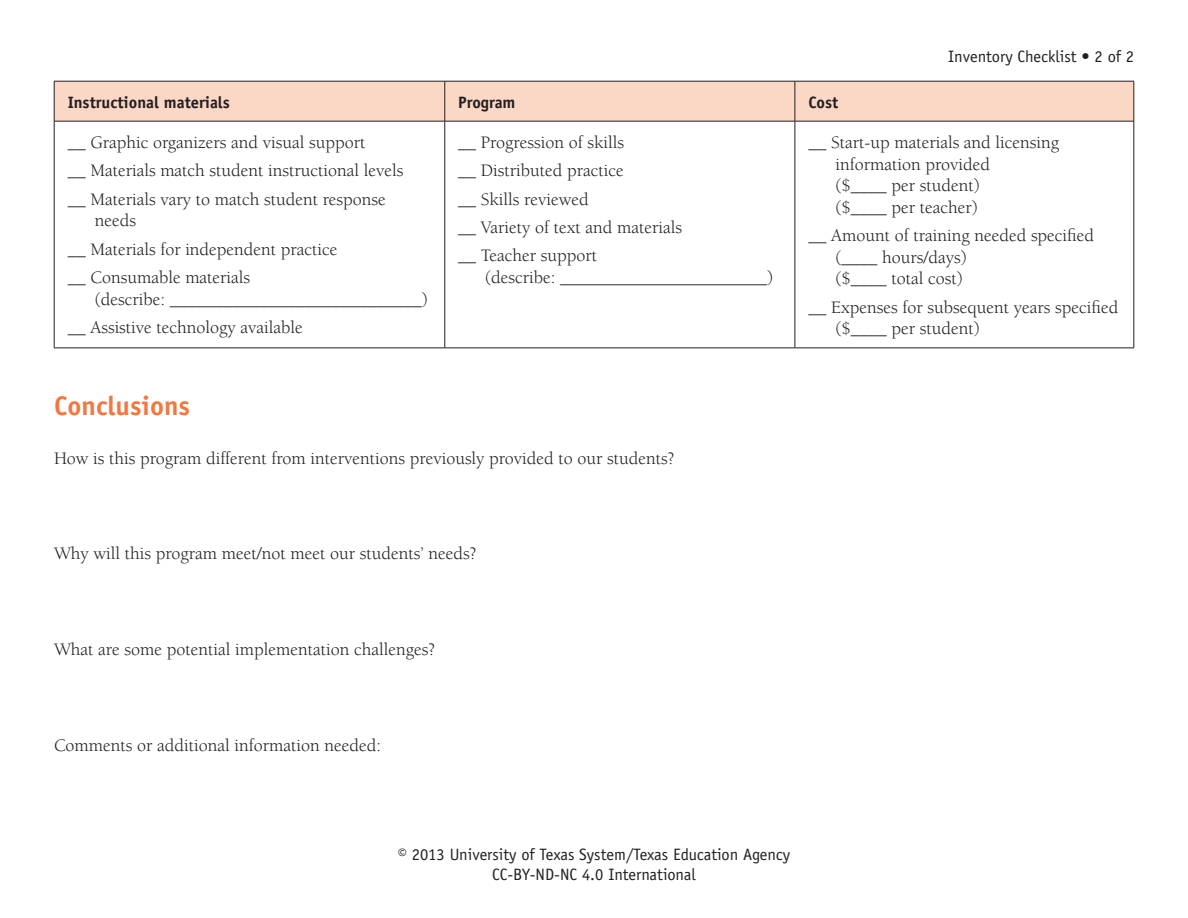
<style>
.page{position:relative;width:1188px;height:918px;background:#fff}
.page>*{position:absolute;margin:0;border:0;box-sizing:border-box;transform-origin:0 0}
.t1{font:700 27px "Officina Sans";color:#f27842}
.t2{font:18px/28.3px "Berkeley";color:#231f20}
.t3{font:16.5px/19.8px "Officina Sans";color:#231f20;text-align:center}
.t4{font:700 16.5px "Officina Sans";color:#231f20}
</style>
<div class="page">
<div style="left:55px;top:82px;width:1079px;height:39px;background:#fbd7c6"></div>
<hr style="left:54px;top:81px;width:391px;height:1px;background:#231f20">
<hr style="left:54px;top:81px;width:1px;height:40px;background:#231f20">
<hr style="left:445px;top:81px;width:350px;height:1px;background:#231f20">
<hr style="left:445px;top:81px;width:1px;height:40px;background:#231f20">
<hr style="left:795px;top:81px;width:339px;height:1px;background:#231f20">
<hr style="left:795px;top:81px;width:1px;height:40px;background:#231f20">
<hr style="left:1134px;top:81px;width:1px;height:40px;background:#231f20">
<hr style="left:54px;top:121px;width:391px;height:1px;background:#231f20">
<hr style="left:54px;top:121px;width:1px;height:227px;background:#231f20">
<hr style="left:445px;top:121px;width:350px;height:1px;background:#231f20">
<hr style="left:445px;top:121px;width:1px;height:227px;background:#231f20">
<hr style="left:795px;top:121px;width:339px;height:1px;background:#231f20">
<hr style="left:795px;top:121px;width:1px;height:227px;background:#231f20">
<hr style="left:1134px;top:121px;width:1px;height:227px;background:#231f20">
<hr style="left:54px;top:348px;width:391px;height:1px;background:#231f20">
<hr style="left:445px;top:348px;width:350px;height:1px;background:#231f20">
<hr style="left:795px;top:348px;width:339px;height:1px;background:#231f20">
<p class="t3" style="left:948px;top:48px;width:187px">Inventory Checklist • 2 of 2</p>
<p class="t4" style="left:68px;top:95px;width:164px">Instructional materials</p>
<p class="t4" style="left:458px;top:95px;width:59px">Program</p>
<p class="t4" style="left:808px;top:95px;width:31px">Cost</p>
<p class="t2" style="left:68px;top:130px;width:337px">__ Graphic organizers and visual support<br>__ Materials match student instructional levels __ Materials vary to match student response</p>
<p class="t2" style="left:68px;top:208px;width:271px;text-indent:27px">needs<br>__ Materials for independent practice __ Consumable materials</p>
<p class="t2" style="left:68px;top:286px;width:361px;text-indent:27px">(describe: ____________________________) __ Assistive technology available</p>
<p class="t2" style="left:458px;top:130px;width:225px">__ Progression of skills<br>__ Distributed practice<br>__ Skills reviewed<br>__ Variety of text and materials __ Teacher support</p>
<p class="t2" style="left:485px;top:265px;width:289px">(describe: _______________________)</p>
<p class="t2" style="left:835px;top:133px;width:225px;line-height:21.6px;text-indent:-27px">__ Start-up materials and licensing information provided<br>($____ per student)<br>($____ per teacher)</p>
<p class="t2" style="left:835px;top:226px;width:260px;line-height:21.6px;text-indent:-27px">__ Amount of training needed specified (____ hours/days)<br>($____ total cost)</p>
<p class="t2" style="left:835px;top:298px;width:284px;line-height:21.6px;text-indent:-27px">__ Expenses for subsequent years specified ($____ per student)</p>
<h1 class="t1" style="left:54px;top:395px;width:138px">Conclusions</h1>
<p class="t2" style="left:54px;top:445px;width:622px">How is this program different from interventions previously provided to our students?</p>
<p class="t2" style="left:54px;top:541px;width:424px">Why will this program meet/not meet our students’ needs?</p>
<p class="t2" style="left:54px;top:637px;width:383px">What are some potential implementation challenges?</p>
<p class="t2" style="left:54px;top:733px;width:329px">Comments or additional information needed:</p>
<p class="t3" style="left:398px;top:846px;width:394px">© 2013 University of Texas System/Texas Education Agency<br>CC-BY-ND-NC 4.0 International</p>
</div>
